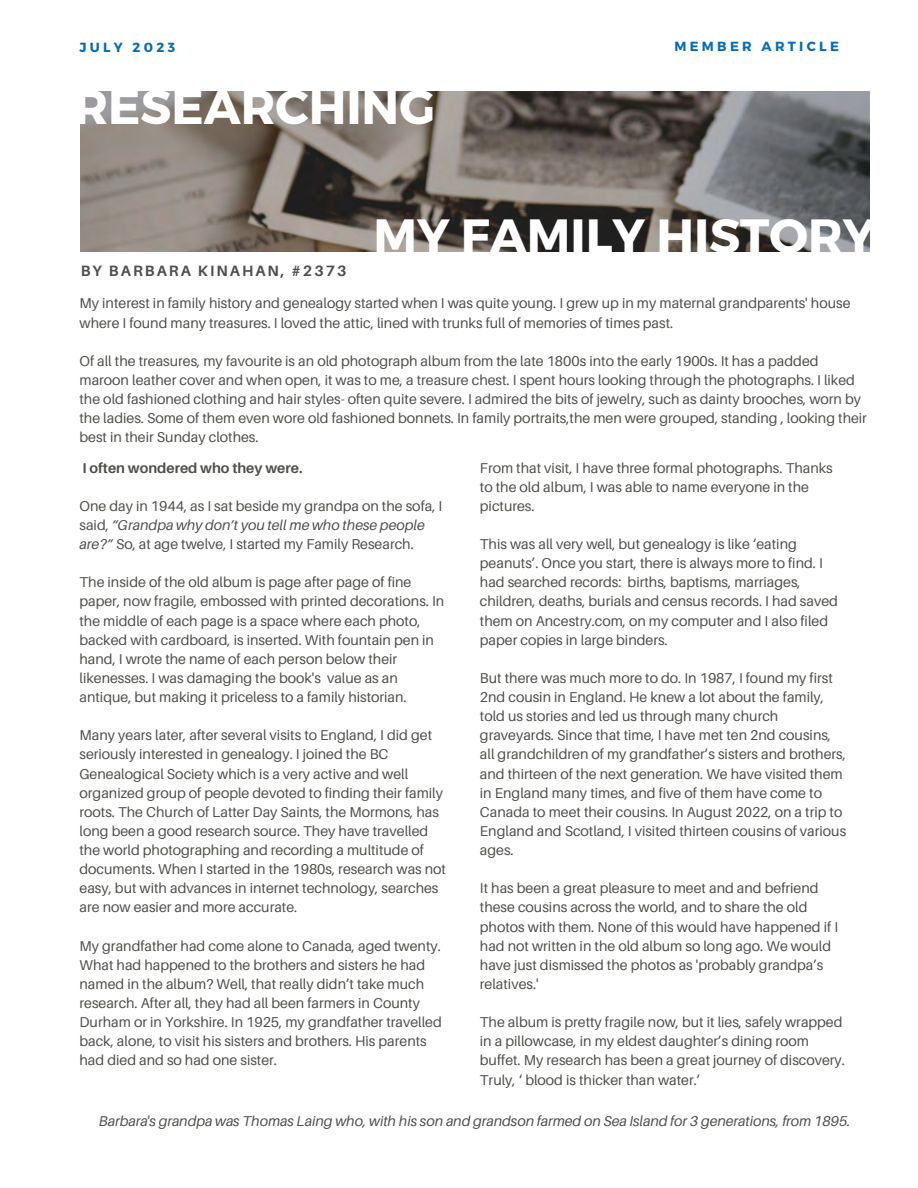
<style>
.page{position:relative;width:918px;height:1188px;background:#fff}
.page>*{position:absolute;margin:0;border:0;box-sizing:border-box;transform-origin:0 0}
.t1{font:700 48px "Montserrat";color:#fff}
.t2{font:700 15px "Aileron";letter-spacing:.135em;color:#4f4f4b}
.t3{font:14.25px/19.2px "Aileron";color:#4f4f4b}
.t4{font:italic 14.25px "Aileron";color:#4f4f4b}
.t5{font:700 14.25px "Aileron";color:#4f4f4b}
.t6{font:700 13.2px "Montserrat";letter-spacing:.25em;color:#056eb7}
.s1{font-style:italic}
</style>
<div class="page">
<img style="left:81px;top:92px;width:788px;height:160px">
<p class="t6" style="left:80px;top:39px;width:97px">JULY 2023</p>
<p class="t6" style="left:674px;top:38px;width:166px">MEMBER ARTICLE</p>
<p class="t1" style="left:73px;top:75px;width:363px">RESEARCHING</p>
<p class="t2" style="left:81px;top:262px;width:267px">BY BARBARA KINAHAN, #2373</p>
<p class="t1" style="left:373px;top:204px;width:504px">MY FAMILY HISTORY</p>
<p class="t3" style="left:80px;top:294px;width:772px">My interest in family history and genealogy started when I was quite young. I grew up in my maternal grandparents' house where I found many treasures. I loved the attic, lined with trunks full of memories of times past.</p>
<p class="t3" style="left:80px;top:351px;width:789px">Of all the treasures, my favourite is an old photograph album from the late 1800s into the early 1900s. It has a padded maroon leather cover and when open, it was to me, a treasure chest. I spent hours looking through the photographs. I liked the old fashioned clothing and hair styles- often quite severe. I admired the bits of jewelry, such as dainty brooches, worn by the ladies. Some of them even wore old fashioned bonnets. In family portraits,the men were grouped, standing , looking their best in their Sunday clothes.</p>
<p class="t5" style="left:83px;top:459px;width:221px">I often wondered who they were.</p>
<p class="t3" style="left:80px;top:496px;width:364px">One day in 1944, as I sat beside my grandpa on the sofa, I said, <span class="s1">“Grandpa why don’t you tell me who these people are?”</span> So, at age twelve, I started my Family Research.</p>
<p class="t3" style="left:80px;top:572px;width:366px">The inside of the old album is page after page of fine paper, now fragile, embossed with printed decorations. In the middle of each page is a space where each photo, backed with cardboard, is inserted. With fountain pen in hand, I wrote the name of each person below their likenesses. I was damaging the book's value as an antique, but making it priceless to a family historian.</p>
<p class="t3" style="left:80px;top:725px;width:368px">Many years later, after several visits to England, I did get seriously interested in genealogy. I joined the BC Genealogical Society which is a very active and well organized group of people devoted to finding their family roots. The Church of Latter Day Saints, the Mormons, has long been a good research source. They have travelled the world photographing and recording a multitude of documents. When I started in the 1980s, research was not easy, but with advances in internet technology, searches are now easier and more accurate.</p>
<p class="t3" style="left:80px;top:936px;width:364px">My grandfather had come alone to Canada, aged twenty.<br>What had happened to the brothers and sisters he had named in the album? Well, that really didn’t take much research. After all, they had all been farmers in County Durham or in Yorkshire. In 1925, my grandfather travelled back, alone, to visit his sisters and brothers. His parents had died and so had one sister.</p>
<p class="t3" style="left:480px;top:458px;width:354px">From that visit, I have three formal photographs. Thanks to the old album, I was able to name everyone in the pictures.</p>
<p class="t3" style="left:480px;top:534px;width:360px">This was all very well, but genealogy is like ‘eating peanuts’. Once you start, there is always more to find. I had searched records: births, baptisms, marriages, children, deaths, burials and census records. I had saved them on Ancestry.com, on my computer and I also filed paper copies in large binders.</p>
<p class="t3" style="left:480px;top:668px;width:368px">But there was much more to do. In 1987, I found my first 2nd cousin in England. He knew a lot about the family, told us stories and led us through many church graveyards. Since that time, I have met ten 2nd cousins, all grandchildren of my grandfather’s sisters and brothers, and thirteen of the next generation. We have visited them in England many times, and five of them have come to Canada to meet their cousins. In August 2022, on a trip to England and Scotland, I visited thirteen cousins of various ages.</p>
<p class="t3" style="left:480px;top:878px;width:360px">It has been a great pleasure to meet and and befriend these cousins across the world, and to share the old photos with them. None of this would have happened if I had not written in the old album so long ago. We would have just dismissed the photos as 'probably grandpa’s relatives.'</p>
<p class="t3" style="left:480px;top:1012px;width:367px">The album is pretty fragile now, but it lies, safely wrapped in a pillowcase, in my eldest daughter’s dining room buffet. My research has been a great journey of discovery.<br>Truly, ‘ blood is thicker than water.’</p>
<p class="t4" style="left:99px;top:1113px;width:753px">Barbara's grandpa was Thomas Laing who, with his son and grandson farmed on Sea Island for 3 generations, from 1895.</p>
</div>
